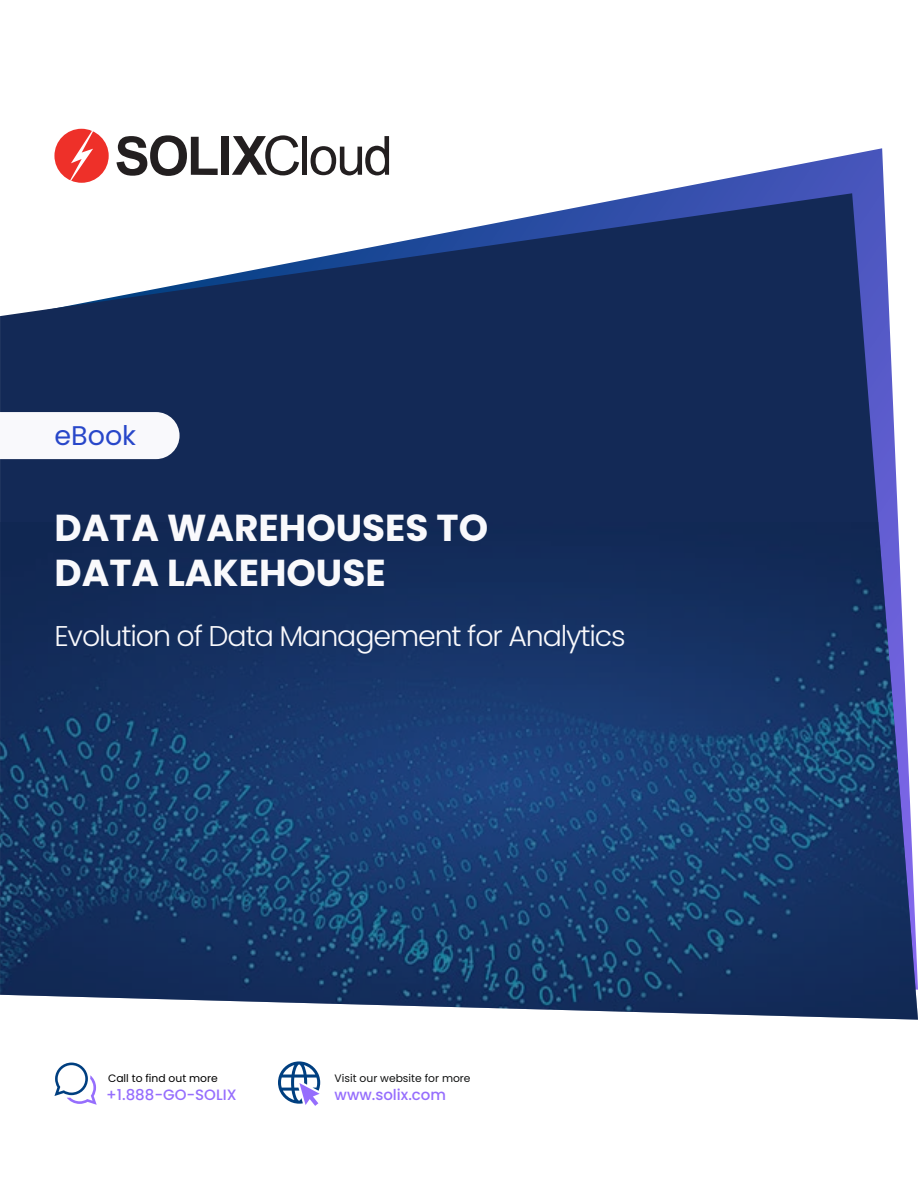
<style>
.page{position:relative;width:918px;height:1188px;background:#fff}
.page>*{position:absolute;margin:0;border:0;box-sizing:border-box;transform-origin:0 0}
.t1{font:700 37.5px/45px "Poppins";color:#f9f9fc}
.t2{font:300 28.5px "Poppins";letter-spacing:-.04em;color:#f9f9fc}
.t3{font:27px "Poppins";color:#2847c9}
.t4{font:500 15px "Poppins";color:#966efd}
.t5{font:10.8px "Poppins";color:#101111}
.t6{font:10.8px "Poppins";color:#000}
</style>
<div class="page">
<svg style="left:60px;top:148px;width:824px;height:45px"></svg>
<svg style="left:0;top:193px;width:898px;height:329px;background:#394c75"></svg>
<img style="left:0;top:522px;width:918px;height:498px">
<svg style="left:0;top:412px;width:180px;height:47px"></svg>
<div style="left:54px;top:129px;width:55px;height:54px;background:#ee3029;border-radius:50%"></div>
<svg style="left:70px;top:131px;width:23px;height:50px"></svg>
<svg style="left:116px;top:135px;width:102px;height:41px"></svg>
<div style="left:221px;top:136px;width:8px;height:39px;background:#231f20"></div>
<svg style="left:232px;top:135px;width:67px;height:40px"></svg>
<hr style="left:303px;top:136px;width:4px;height:39px;background:#231f20">
<svg style="left:311px;top:136px;width:78px;height:39px"></svg>
<svg style="left:54px;top:1063px;width:43px;height:42px"></svg>
<svg style="left:278px;top:1061px;width:42px;height:45px"></svg>
<p class="t3" style="left:54px;top:420px;width:83px">eBook</p>
<h1 class="t1" style="left:54px;top:506px;width:435px">DATA WAREHOUSES TO<br>DATA LAKEHOUSE</h1>
<p class="t2" style="left:54px;top:620px;width:573px">Evolution of Data Management for Analytics</p>
<p class="t6" style="left:108px;top:1072px;width:111px">Call to find out more</p>
<p class="t4" style="left:106px;top:1086px;width:132px">+1.888-GO-SOLIX</p>
<p class="t4" style="left:335px;top:1086px;width:113px">www.solix.com</p>
<p class="t5" style="left:335px;top:1072px;width:137px">Visit our website for more</p>
</div>
